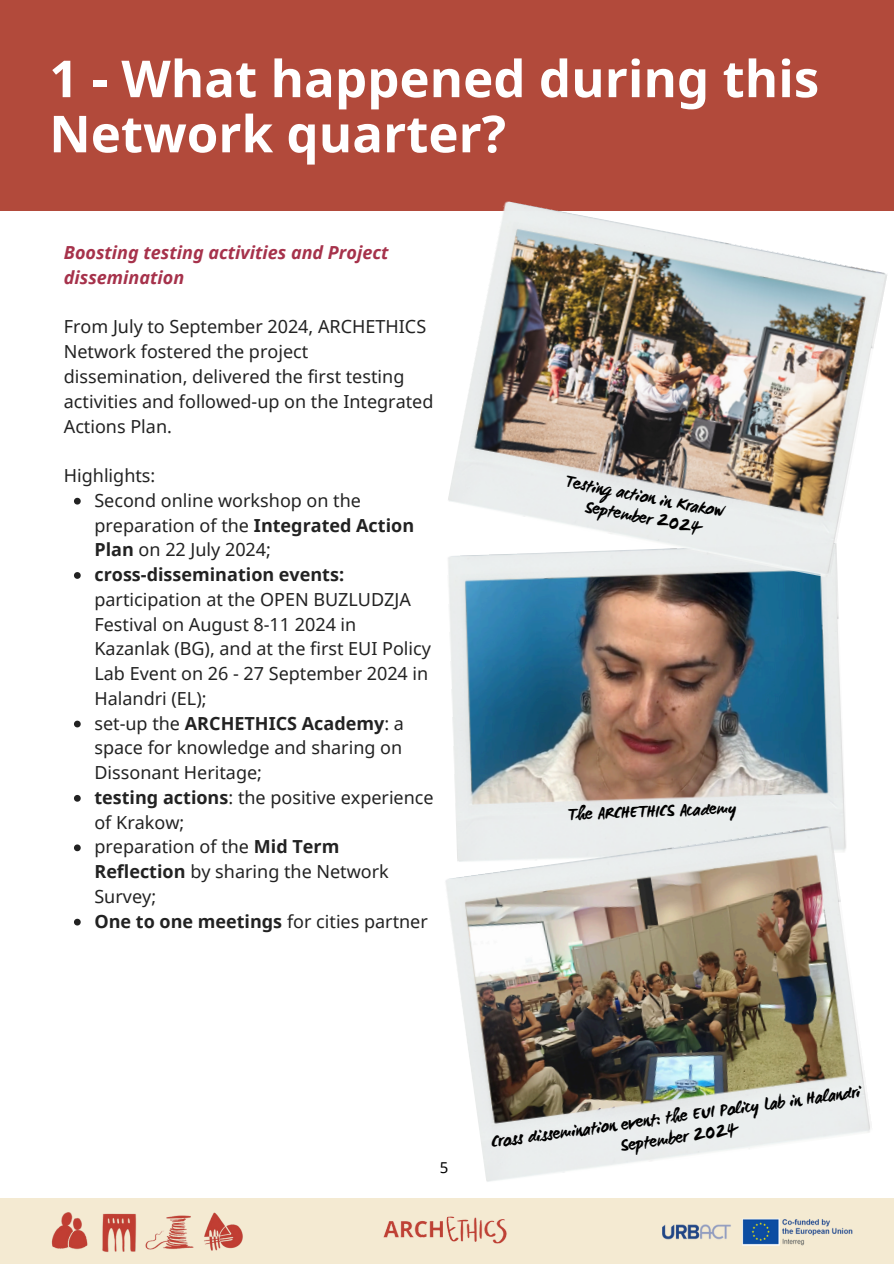
<style>
.page{position:relative;width:894px;height:1264px;background:#fff}
.page>*{position:absolute;margin:0;border:0;box-sizing:border-box;transform-origin:0 0}
.t1{font:700 51px/55.2px "Noto Sans";color:#fff}
.t2{font:18px/24.8px "Noto Sans";color:#222}
.t3{font:italic 700 18px/24.8px "Noto Sans";color:#a6324b}
.t4{font:700 18px "Noto Sans";color:#222}
.t5{font:700 17.4px/21px "WC Mano Negra Bta";color:#000;text-align:center}
.t6{font:15px "Noto Sans";color:#000}
.s1{font-weight:700}
.s2{font-weight:400}
</style>
<div class="page">
<div style="left:0;top:1198px;width:893px;height:65px;background:#f4ead2"></div>
<img style="left:51px;top:1212px;width:143px;height:40px">
<img style="left:204px;top:1212px;width:39px;height:39px">
<img style="left:383px;top:1216px;width:124px;height:28px">
<img style="left:662px;top:1218px;width:189px;height:27px">
<div style="left:0;top:0;width:893px;height:210px;background:#b24a3b"></div>
<svg style="left:74px;top:498px;width:7px;height:6px"></svg>
<svg style="left:74px;top:572px;width:7px;height:7px"></svg>
<svg style="left:74px;top:720px;width:7px;height:7px"></svg>
<svg style="left:74px;top:795px;width:7px;height:6px"></svg>
<svg style="left:74px;top:844px;width:7px;height:7px"></svg>
<svg style="left:74px;top:918px;width:7px;height:7px"></svg>
<img style="left:449px;top:578px;width:396px;height:247px">
<img style="left:445px;top:825px;width:425px;height:357px">
<img style="left:446px;top:201px;width:441px;height:377px">
<h1 class="t1" style="left:49px;top:50px;width:771px">1 - What happened during this<br>Network quarter?</h1>
<p class="t3" style="left:64px;top:240px;width:326px">Boosting testing activities and Project dissemination</p>
<p class="t2" style="left:64px;top:314px;width:371px">From July to September 2024, ARCHETHICS Network fostered the project dissemination, delivered the first testing activities and followed-up on the Integrated Actions Plan.</p>
<h2 class="t2" style="left:64px;top:462px;width:93px">Highlights:</h2>
<h2 class="t2" style="left:94px;top:487px;width:321px">Second online workshop on the preparation of the <span class="s1">Integrated Action<br>Plan</span> on 22 July 2024;</h2>
<p class="t2" style="left:94px;top:561px;width:338px"><span class="s1">cross-dissemination events: </span>participation at the OPEN BUZLUDZJA<br>Festival on August 8-11 2024 in<br>Kazanlak (BG), and at the first EUI Policy<br>Lab Event on 26 - 27 September 2024 in<br>Halandri (EL);</p>
<p class="t2" style="left:94px;top:710px;width:311px;text-align:justify">set-up the <span class="s1">ARCHETHICS Academy</span>: a space for knowledge and sharing on Dissonant Heritage;</p>
<p class="t2" style="left:94px;top:784px;width:340px"><span class="s1">testing actions</span>: the positive experience of Krakow;</p>
<p class="t2" style="left:94px;top:834px;width:296px">preparation of the <span class="s1">Mid Term<br>Reflection</span> by sharing the Network<br>Survey;</p>
<p class="t4" style="left:94px;top:908px;width:335px">One to one meetings <span class="s2">for cities partner</span></p>
<h2 class="t5" style="left:567px;top:471px;width:162px;rotate:11deg">Testing action in Krakow<br>September 2024</h2>
<p class="t5" style="left:567px;top:804px;width:170px;rotate:-2deg">The ARCHETHICS Academy</p>
<p class="t6" style="left:440px;top:1156px;width:10px">5</p>
<p class="t5" style="left:490px;top:1132px;width:374px;rotate:-8deg">Cross dissemination event: the EUI Policy Lab in Halandri<br>September 2024</p>
</div>
